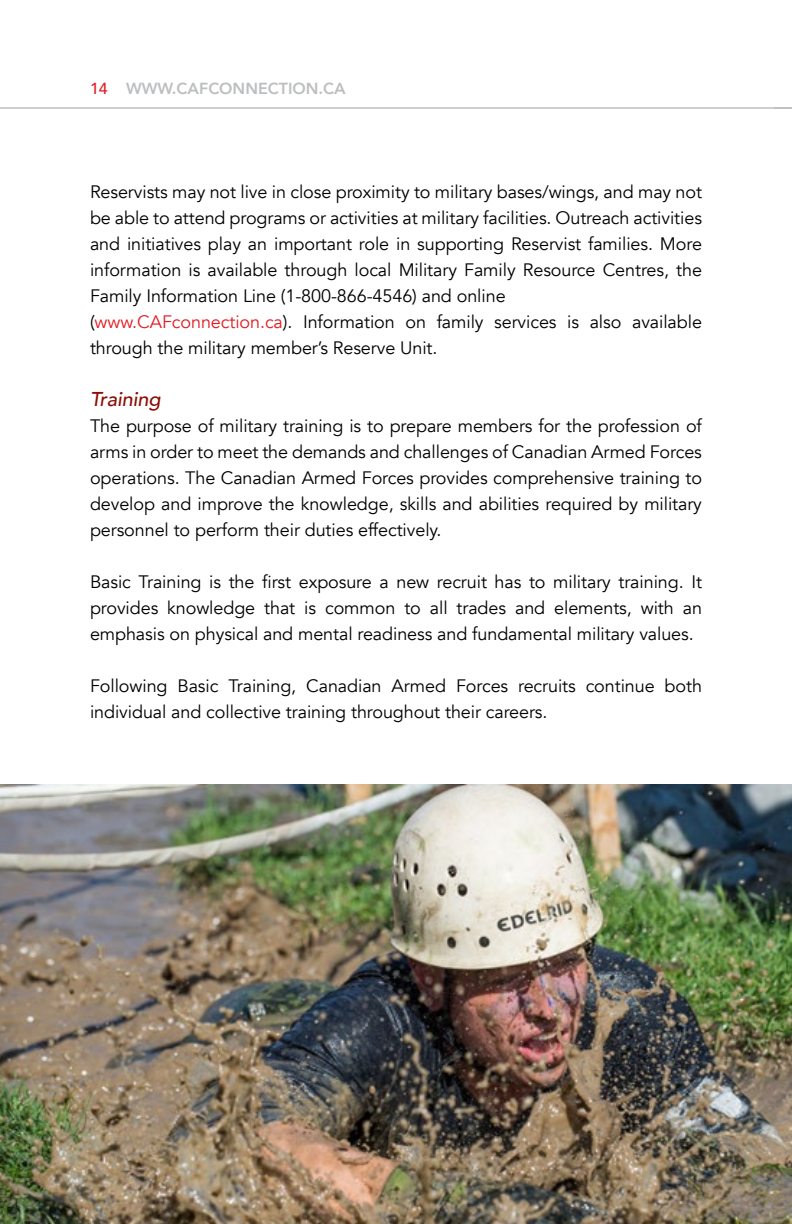
<style>
.page{position:relative;width:792px;height:1224px;background:#fff}
.page>*{position:absolute;margin:0;border:0;box-sizing:border-box;transform-origin:0 0}
.t1{font:italic 500 20px "Avenir";letter-spacing:-.005em;color:#8b0e04}
.t2{font:18px/26px "Avenir";letter-spacing:-.005em;color:#000}
.t3{font:800 16px "Avenir";color:#bcbec0}
.s1{font-weight:500;color:#e31b23}
.s2{color:#e31b23}
</style>
<div class="page">
<hr style="left:0;top:107px;width:792px;height:2px;background:#bcbec0">
<img style="left:0;top:785px;width:792px;height:439px">
<p class="t3" style="left:90px;top:76px;width:257px"><span class="s1">14</span> WWW.CAFCONNECTION.CA</p>
<p class="t2" style="left:90px;top:179px;width:614px">Reservists may not live in close proximity to military bases/wings, and may not be able to attend programs or activities at military facilities. Outreach activities and initiatives play an important role in supporting Reservist families. More information is available through local Military Family Resource Centres, the Family Information Line (1-800-866-4546) and online (<span class="s2">www.CAFconnection.ca</span>). Information on family services is also available through the military member’s Reserve Unit.</p>
<p class="t1" style="left:90px;top:387px;width:72px">Training</p>
<p class="t2" style="left:90px;top:413px;width:614px;text-align:justify">The purpose of military training is to prepare members for the profession of arms in order to meet the demands and challenges of Canadian Armed Forces operations. The Canadian Armed Forces provides comprehensive training to develop and improve the knowledge, skills and abilities required by military personnel to perform their duties effectively.</p>
<p class="t2" style="left:90px;top:569px;width:614px;text-align:justify">Basic Training is the first exposure a new recruit has to military training. It provides knowledge that is common to all trades and elements, with an emphasis on physical and mental readiness and fundamental military values.</p>
<p class="t2" style="left:90px;top:673px;width:614px">Following Basic Training, Canadian Armed Forces recruits continue both individual and collective training throughout their careers.</p>
</div>
